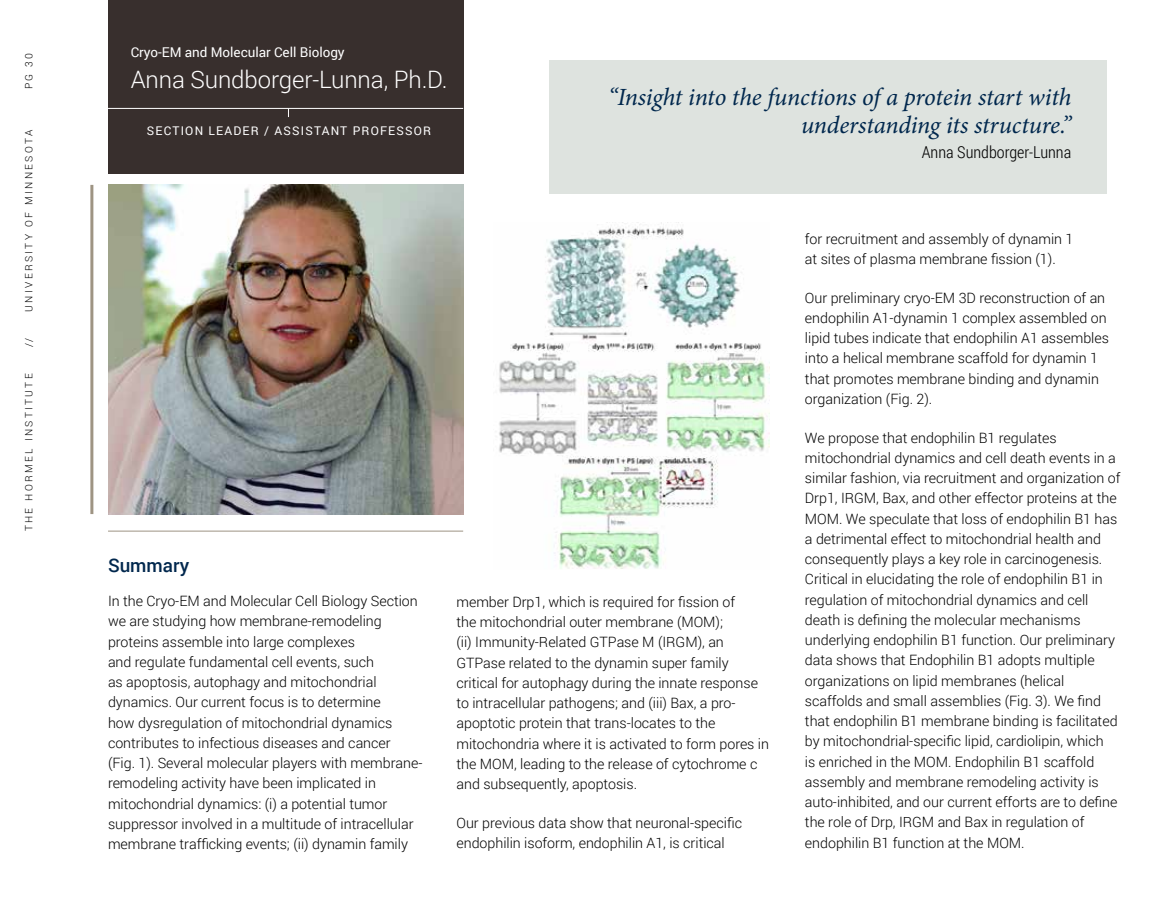
<style>
.page{position:relative;width:1161px;height:918px;background:#fff}
.page>*{position:absolute;margin:0;border:0;box-sizing:border-box;transform-origin:0 0}
.t1{font:italic 24.75px/27.8px "Minion Pro";letter-spacing:-.01em;color:#00274d;text-align:right}
.t2{font:300 24px "Roboto";letter-spacing:-.005em;color:#fff}
.t3{font:500 18.75px "Roboto";color:#00274d}
.t4{font:300 16.5px "Roboto Condensed";color:#000}
.t5{font:300 14.25px/20.2px "Roboto";color:#000}
.t6{font:13.5px "Roboto";letter-spacing:-.005em;color:#fff}
.t7{font:12px "Roboto";letter-spacing:.1em;color:#fff}
.t8{font:300 10.2px "Roboto";letter-spacing:.23em;color:#000}
</style>
<div class="page">
<div style="left:108px;top:0;width:355px;height:173px;background:#382f2d"></div>
<hr style="left:108px;top:108px;width:355px;height:1px;background:#fff">
<img style="left:108px;top:185px;width:355px;height:329px">
<hr style="left:108px;top:531px;width:355px;height:1px;background:#9e9483">
<hr style="left:90px;top:185px;width:3px;height:329px;background:#9e9483">
<img style="left:499px;top:223px;width:271px;height:346px">
<div style="left:549px;top:60px;width:558px;height:134px;background:#dee3df"></div>
<p class="t8" style="left:22px;top:89px;width:38px;rotate:-90deg">PG 30</p>
<p class="t8" style="left:22px;top:312px;width:183px;rotate:-90deg">UNIVERSITY OF MINNESOTA</p>
<p class="t8" style="left:22px;top:347px;width:11px;rotate:-90deg">//</p>
<p class="t8" style="left:22px;top:531px;width:159px;rotate:-90deg">THE HORMEL INSTITUTE</p>
<p class="t6" style="left:131px;top:43px;width:216px">Cryo-EM and Molecular Cell Biology</p>
<h2 class="t2" style="left:131px;top:63px;width:318px">Anna Sundborger-Lunna, Ph.D.</h2>
<p class="t7" style="left:147px;top:122px;width:286px">SECTION LEADER / ASSISTANT PROFESSOR</p>
<h1 class="t1" style="left:608px;top:84px;width:465px">“Insight into the functions of a protein start with understanding its structure.”</h1>
<p class="t4" style="left:922px;top:140px;width:151px">Anna Sundborger-Lunna</p>
<h3 class="t3" style="left:108px;top:553px;width:83px">Summary</h3>
<p class="t5" style="left:108px;top:590px;width:316px">In the Cryo-EM and Molecular Cell Biology Section we are studying how membrane-remodeling proteins assemble into large complexes<br>and regulate fundamental cell events, such<br>as apoptosis, autophagy and mitochondrial dynamics. Our current focus is to determine<br>how dysregulation of mitochondrial dynamics contributes to infectious diseases and cancer<br>(Fig. 1). Several molecular players with membrane&shy;remodeling activity have been implicated in mitochondrial dynamics: (i) a potential tumor suppressor involved in a multitude of intracellular membrane trafficking events; (ii) dynamin family</p>
<p class="t5" style="left:456px;top:591px;width:314px">member Drp1, which is required for fission of<br>the mitochondrial outer membrane (MOM);<br>(ii) Immunity-Related GTPase M (IRGM), an GTPase related to the dynamin super family critical for autophagy during the innate response to intracellular pathogens; and (iii) Bax, a pro&shy;apoptotic protein that trans-locates to the mitochondria where it is activated to form pores in the MOM, leading to the release of cytochrome c and subsequently, apoptosis.</p>
<p class="t5" style="left:456px;top:812px;width:287px">Our previous data show that neuronal-specific endophilin isoform, endophilin A1, is critical</p>
<p class="t5" style="left:805px;top:228px;width:270px">for recruitment and assembly of dynamin 1 at sites of plasma membrane fission (1).</p>
<p class="t5" style="left:805px;top:287px;width:306px">Our preliminary cryo-EM 3D reconstruction of an endophilin A1-dynamin 1 complex assembled on lipid tubes indicate that endophilin A1 assembles into a helical membrane scaffold for dynamin 1 that promotes membrane binding and dynamin organization (Fig. 2).</p>
<p class="t5" style="left:805px;top:427px;width:317px">We propose that endophilin B1 regulates mitochondrial dynamics and cell death events in a similar fashion, via recruitment and organization of Drp1, IRGM, Bax, and other effector proteins at the MOM. We speculate that loss of endophilin B1 has a detrimental effect to mitochondrial health and consequently plays a key role in carcinogenesis.<br>Critical in elucidating the role of endophilin B1 in regulation of mitochondrial dynamics and cell death is defining the molecular mechanisms underlying endophilin B1 function. Our preliminary data shows that Endophilin B1 adopts multiple organizations on lipid membranes (helical scaffolds and small assemblies (Fig. 3). We find that endophilin B1 membrane binding is facilitated by mitochondrial-specific lipid, cardiolipin, which<br>is enriched in the MOM. Endophilin B1 scaffold assembly and membrane remodeling activity is auto-inhibited, and our current efforts are to define the role of Drp, IRGM and Bax in regulation of endophilin B1 function at the MOM.</p>
</div>
